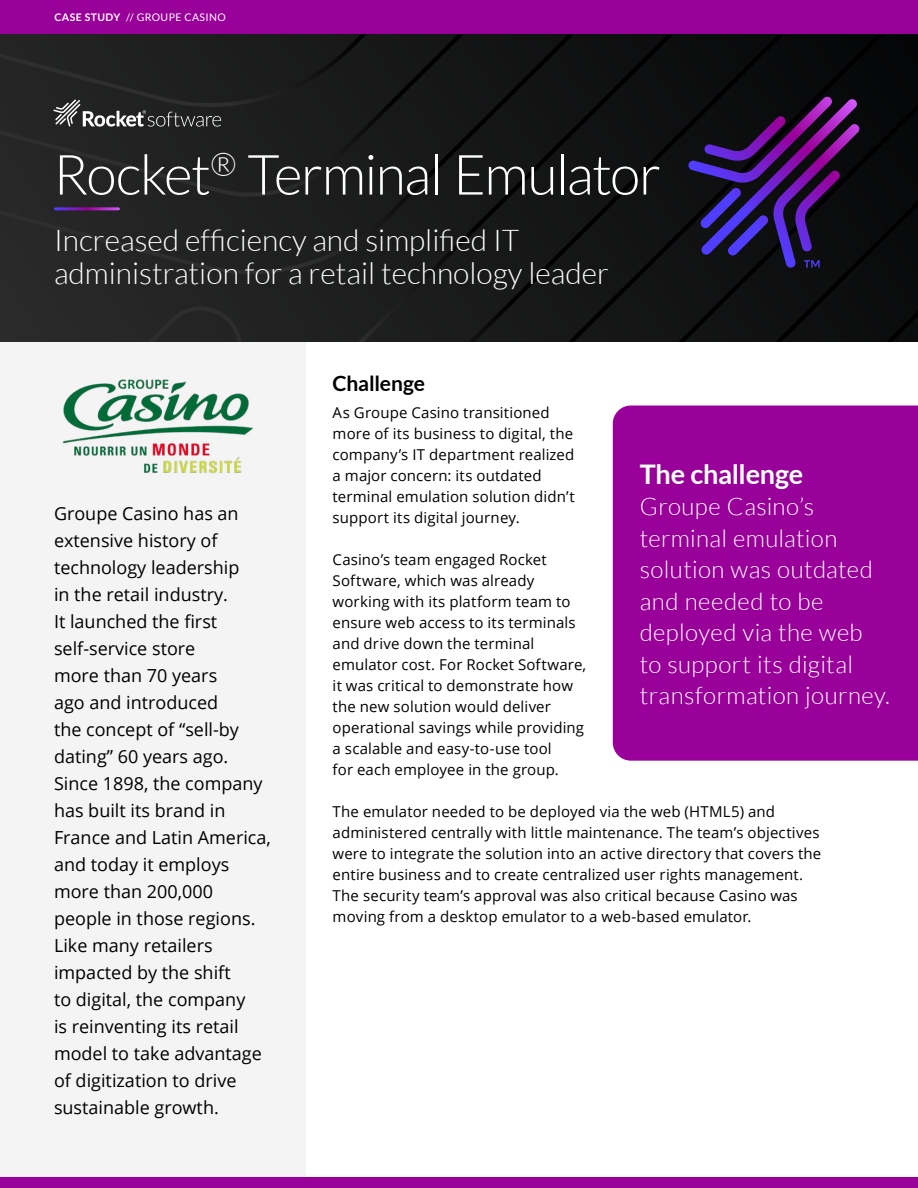
<style>
.page{position:relative;width:918px;height:1188px;background:#fff}
.page>*{position:absolute;margin:0;border:0;box-sizing:border-box;transform-origin:0 0}
.t1{font:300 55.5px "Lato";letter-spacing:-.03em;color:#fff}
.t2{font:300 30px/33px "Lato";color:#fff}
.t3{font:700 27px "Lato";letter-spacing:-.01em;color:#fff}
.t4{font:300 24px/31.5px "Lato";letter-spacing:.015em;color:#fff}
.t5{font:700 21px "Lato";letter-spacing:-.01em;color:#000}
.t6{font:18px/27px "Open Sans";color:#000}
.t7{font:15px/21px "Open Sans";letter-spacing:.01em;color:#000}
.t8{font:10.5px "Lato";letter-spacing:.04em;color:#fff}
.s1{font-weight:700}
</style>
<div class="page">
<div style="left:0;top:323px;width:306px;height:865px;background:#f4f4f5"></div>
<svg style="left:0;top:34px;width:918px;height:307px;background:#181819"></svg>
<div style="left:0;top:0;width:918px;height:34px;background:#909"></div>
<svg style="left:688px;top:97px;width:171px;height:171px;background:#2a1345"></svg>
<svg style="left:53px;top:100px;width:168px;height:27px;background:#494a4a"></svg>
<div style="left:0;top:1177px;width:918px;height:11px;background:#909"></div>
<hr style="left:56px;top:207px;width:62px;height:3px;background:#fff">
<div style="left:613px;top:406px;width:305px;height:355px;background:#909"></div>
<img style="left:62px;top:379px;width:192px;height:95px">
<p class="t8" style="left:54px;top:12px;width:173px"><span class="s1">CASE STUDY</span> // GROUPE CASINO</p>
<h1 class="t1" style="left:53px;top:145px;width:609px">Rocket<sup>®</sup> Terminal Emulator</h1>
<h2 class="t2" style="left:54px;top:224px;width:557px">Increased efficiency and simplified IT administration for a retail technology leader</h2>
<p class="t6" style="left:54px;top:500px;width:218px">Groupe Casino has an extensive history of technology leadership<br>in the retail industry.<br>It launched the first self-service store<br>more than 70 years<br>ago and introduced<br>the concept of “sell-by dating” 60 years ago.<br>Since 1898, the company has built its brand in<br>France and Latin America, and today it employs more than 200,000 people in those regions.<br>Like many retailers impacted by the shift<br>to digital, the company<br>is reinventing its retail model to take advantage of digitization to drive sustainable growth.</p>
<h3 class="t5" style="left:333px;top:371px;width:94px">Challenge</h3>
<p class="t7" style="left:333px;top:402px;width:244px">As Groupe Casino transitioned more of its business to digital, the company’s IT department realized a major concern: its outdated terminal emulation solution didn’t support its digital journey.</p>
<p class="t7" style="left:333px;top:549px;width:255px">Casino’s team engaged Rocket<br>Software, which was already working with its platform team to ensure web access to its terminals and drive down the terminal emulator cost. For Rocket Software, it was critical to demonstrate how the new solution would deliver operational savings while providing a scalable and easy-to-use tool<br>for each employee in the group.</p>
<p class="t7" style="left:333px;top:801px;width:490px">The emulator needed to be deployed via the web (HTML5) and administered centrally with little maintenance. The team’s objectives were to integrate the solution into an active directory that covers the entire business and to create centralized user rights management.<br>The security team’s approval was also critical because Casino was moving from a desktop emulator to a web-based emulator.</p>
<h3 class="t3" style="left:640px;top:458px;width:165px">The challenge</h3>
<h3 class="t4" style="left:640px;top:491px;width:252px">Groupe Casino’s terminal emulation solution was outdated and needed to be deployed via the web to support its digital transformation journey.</h3>
</div>
